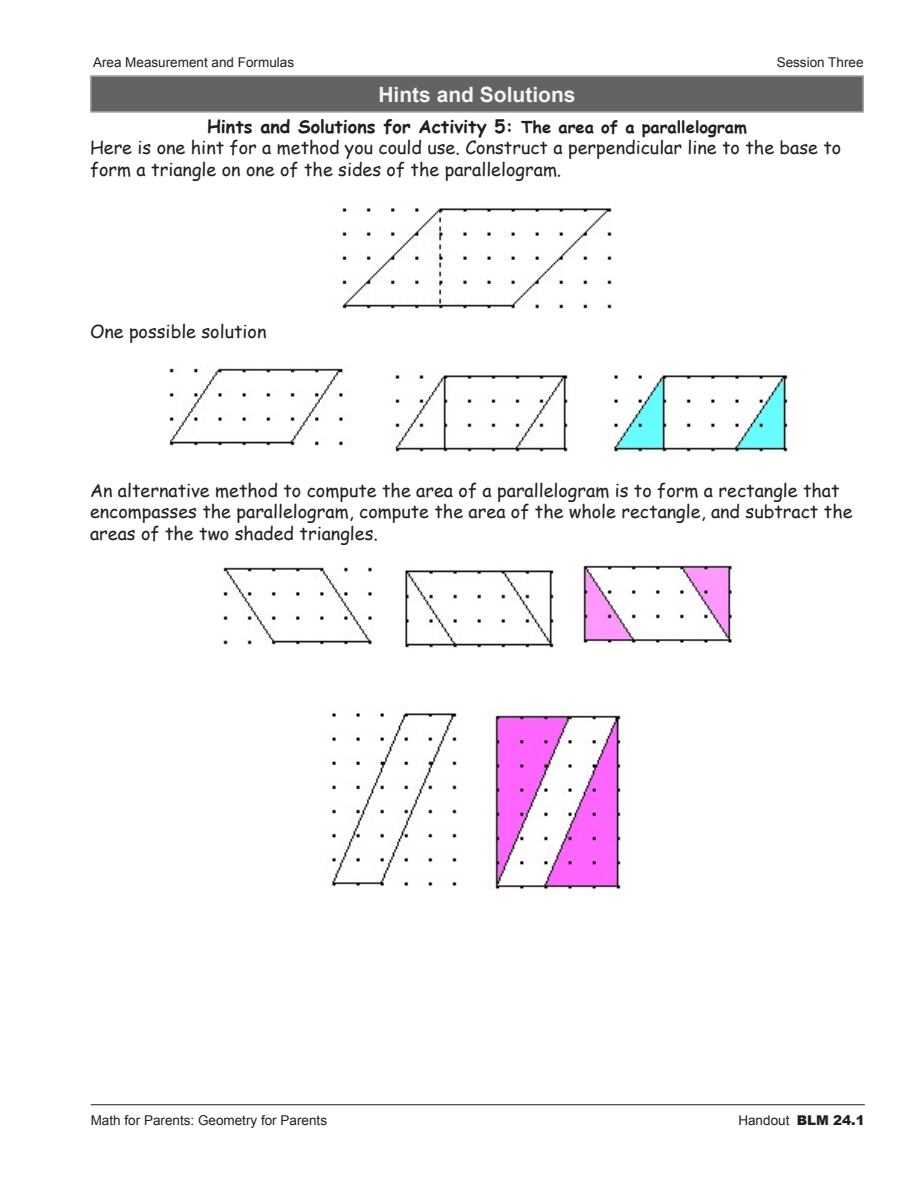
<style>
.page{position:relative;width:918px;height:1188px;background:#fff}
.page>*{position:absolute;margin:0;border:0;box-sizing:border-box;transform-origin:0 0}
.t1{font:700 21px "Arial";color:#f4f5f5}
.t2{font:18px/21.6px "Comic Sans MS";color:#231f20}
.t3{font:700 18px "Comic Sans MS";color:#231f20}
.t4{font:13.5px "Arial";color:#231f20}
.s1{font-size:16.5px}
.s2{font-weight:900}
</style>
<div class="page">
<hr style="left:91px;top:1104px;width:774px;height:1px;background:#231f20">
<div style="left:91px;top:76px;width:772px;height:36px;background:#636366"></div>
<hr style="left:90px;top:75px;width:774px;height:2px;background:#a5a6aa">
<hr style="left:90px;top:77px;width:2px;height:34px;background:#a5a6aa">
<hr style="left:862px;top:77px;width:2px;height:34px;background:#a5a6aa">
<hr style="left:90px;top:111px;width:774px;height:2px;background:#a5a6aa">
<img style="left:342px;top:208px;width:270px;height:101px">
<img style="left:169px;top:368px;width:174px;height:78px">
<img style="left:395px;top:375px;width:173px;height:77px">
<img style="left:609px;top:375px;width:179px;height:79px">
<img style="left:223px;top:567px;width:149px;height:78px">
<img style="left:405px;top:570px;width:149px;height:78px">
<img style="left:583px;top:565px;width:149px;height:78px">
<img style="left:332px;top:713px;width:125px;height:173px">
<img style="left:495px;top:712px;width:126px;height:177px">
<p class="t4" style="left:93px;top:55px;width:203px">Area Measurement and Formulas</p>
<p class="t4" style="left:777px;top:55px;width:88px">Session Three</p>
<p class="t1" style="left:378px;top:82px;width:199px">Hints and Solutions</p>
<p class="t3" style="left:207px;top:113px;width:541px">Hints and Solutions for Activity 5: <span class="s1">The area of a parallelogram</span></p>
<p class="t2" style="left:90px;top:136px;width:753px">Here is one hint for a method you could use. Construct a perpendicular line to the base to form a triangle on one of the sides of the parallelogram.</p>
<p class="t2" style="left:90px;top:320px;width:178px">One possible solution</p>
<p class="t2" style="left:90px;top:479px;width:764px">An alternative method to compute the area of a parallelogram is to form a rectangle that encompasses the parallelogram, compute the area of the whole rectangle, and subtract the areas of the two shaded triangles.</p>
<p class="t4" style="left:91px;top:1112px;width:238px">Math for Parents: Geometry for Parents</p>
<p class="t4" style="left:738px;top:1112px;width:128px">Handout <span class="s2">BLM 24.1</span></p>
</div>
